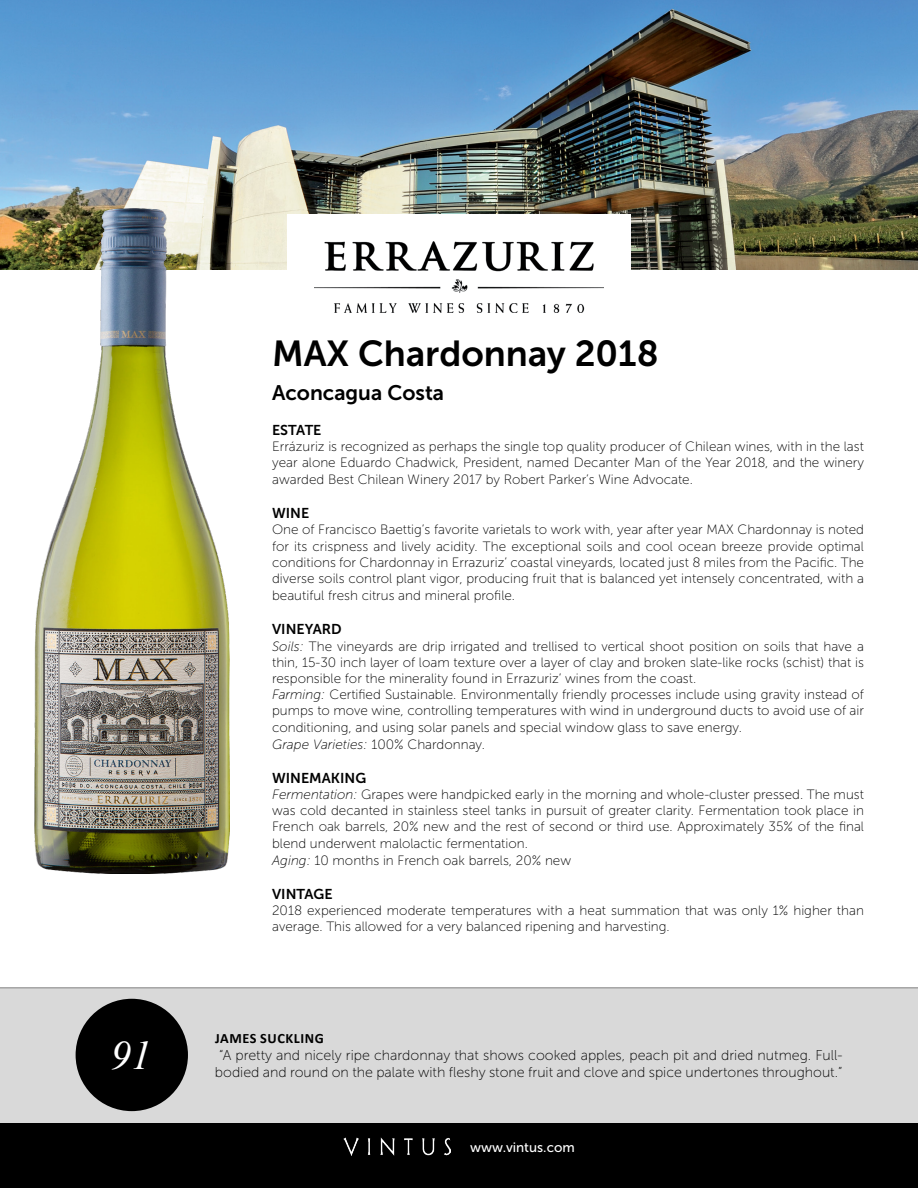
<style>
.page{position:relative;width:918px;height:1188px;background:#fff}
.page>*{position:absolute;margin:0;border:0;box-sizing:border-box;transform-origin:0 0}
.t1{font:italic 40.5px "Times New Roman";color:#fff}
.t2{font:36px "Museo Sans 700";color:#000}
.t3{font:21px "Museo Sans 700";color:#000}
.t4{font:14.25px/17.1px "Museo Sans 100";color:#000}
.t5{font:14.25px "Museo Sans 700";color:#000}
.t6{font:700 14.25px "Calibri";letter-spacing:.04em;color:#000}
.t7{font:13.5px/16.5px "Museo Sans 100";color:#000}
.t8{font:13.5px "Museo Sans 500";color:#fff}
.s1{font-style:italic}
</style>
<div class="page">
<img style="left:0;top:0;width:918px;height:270px">
<div style="left:287px;top:214px;width:344px;height:125px;background:#fff"></div>
<img style="left:314px;top:242px;width:290px;height:70px">
<div style="left:0;top:1123px;width:918px;height:65px;background:#000"></div>
<img style="left:343px;top:1138px;width:108px;height:18px">
<div style="left:0;top:988px;width:918px;height:135px;background:#d9d9d9"></div>
<hr style="left:0;top:987px;width:918px;height:1px;background:#7e7e7e">
<img style="left:34px;top:175px;width:195px;height:698px">
<div style="left:76px;top:999px;width:112px;height:112px;background:#000;border-radius:50%"></div>
<h1 class="t1" style="left:111px;top:1028px;width:42px">91</h1>
<h2 class="t2" style="left:272px;top:334px;width:388px">MAX Chardonnay 2018</h2>
<h3 class="t3" style="left:272px;top:381px;width:174px">Aconcagua Costa</h3>
<p class="t5" style="left:272px;top:422px;width:51px">ESTATE</p>
<p class="t7" style="left:272px;top:438px;width:593px;text-align:justify">Errázuriz is recognized as perhaps the single top quality producer of Chilean wines, with in the last year alone Eduardo Chadwick, President, named Decanter Man of the Year 2018, and the winery awarded Best Chilean Winery 2017 by Robert Parker’s Wine Advocate.</p>
<p class="t5" style="left:272px;top:505px;width:39px">WINE</p>
<p class="t7" style="left:272px;top:522px;width:593px;text-align:justify">One of Francisco Baettig’s favorite varietals to work with, year after year MAX Chardonnay is noted for its crispness and lively acidity. The exceptional soils and cool ocean breeze provide optimal conditions for Chardonnay in Errazuriz’ coastal vineyards, located just 8 miles from the Pacific. The diverse soils control plant vigor, producing fruit that is balanced yet intensely concentrated, with a beautiful fresh citrus and mineral profile.</p>
<p class="t5" style="left:272px;top:621px;width:71px">VINEYARD</p>
<p class="t7" style="left:272px;top:638px;width:593px"><span class="s1">Soils:</span> The vineyards are drip irrigated and trellised to vertical shoot position on soils that have a thin, 15-30 inch layer of loam texture over a layer of clay and broken slate-like rocks (schist) that is responsible for the minerality found in Errazuriz’ wines from the coast.<br><span class="s1">Farming:</span> Certified Sustainable. Environmentally friendly processes include using gravity instead of pumps to move wine, controlling temperatures with wind in underground ducts to avoid use of air conditioning, and using solar panels and special window glass to save energy.<br><span class="s1">Grape Varieties:</span> 100% Chardonnay.</p>
<p class="t5" style="left:272px;top:770px;width:96px">WINEMAKING</p>
<p class="t7" style="left:272px;top:786px;width:593px"><span class="s1">Fermentation:</span> Grapes were handpicked early in the morning and whole-cluster pressed. The must was cold decanted in stainless steel tanks in pursuit of greater clarity. Fermentation took place in French oak barrels, 20% new and the rest of second or third use. Approximately 35% of the final blend underwent malolactic fermentation.<br><span class="s1">Aging:</span> 10 months in French oak barrels, 20% new</p>
<p class="t5" style="left:272px;top:886px;width:62px">VINTAGE</p>
<p class="t7" style="left:272px;top:903px;width:593px">2018 experienced moderate temperatures with a heat summation that was only 1% higher than average. This allowed for a very balanced ripening and harvesting.</p>
<p class="t6" style="left:215px;top:1028px;width:110px">JAMES SUCKLING</p>
<p class="t4" style="left:215px;top:1047px;width:629px">“A pretty and nicely ripe chardonnay that shows cooked apples, peach pit and dried nutmeg. Full&shy;bodied and round on the palate with fleshy stone fruit and clove and spice undertones throughout.”</p>
<p class="t8" style="left:470px;top:1140px;width:106px">www.vintus.com</p>
</div>
